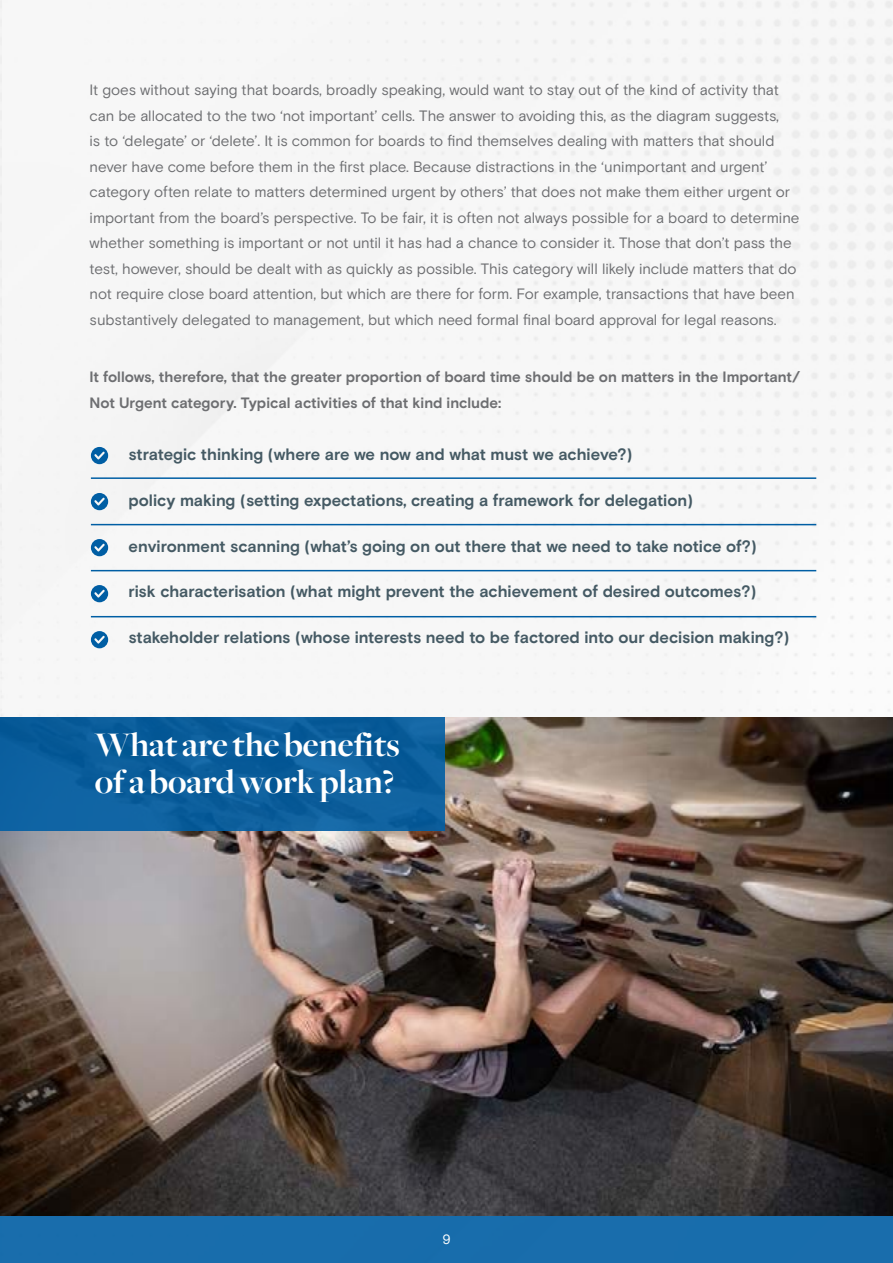
<style>
.page{position:relative;width:893px;height:1263px;background:#fff}
.page>*{position:absolute;margin:0;border:0;box-sizing:border-box;transform-origin:0 0}
.t1{font:700 35.7px/37px "Freight Big";color:#fff}
.t2{font:700 16.5px "Basis Grotesque Pro";letter-spacing:-.005em;color:#455a64}
.t3{font:15px/25.5px "Basis Grotesque Pro";letter-spacing:-.005em;color:#6d6e71}
.t4{font:700 15px/25.5px "Basis Grotesque Pro";color:#6d6e71}
.t5{font:13.5px "Basis Grotesque Pro";color:#fff}
</style>
<div class="page">
<img style="left:0;top:0;width:893px;height:718px">
<svg style="left:91px;top:447px;width:17px;height:17px"></svg>
<svg style="left:91px;top:539px;width:17px;height:17px"></svg>
<svg style="left:91px;top:493px;width:17px;height:17px"></svg>
<svg style="left:91px;top:585px;width:17px;height:17px"></svg>
<svg style="left:91px;top:631px;width:17px;height:17px"></svg>
<hr style="left:91px;top:477px;width:725px;height:2px;background:#005ea4">
<hr style="left:91px;top:524px;width:725px;height:1px;background:#005ea4">
<hr style="left:91px;top:570px;width:725px;height:1px;background:#005ea4">
<hr style="left:91px;top:616px;width:725px;height:1px;background:#005ea4">
<img style="left:0;top:718px;width:893px;height:498px">
<div style="left:0;top:718px;width:445px;height:113px;background:#0c5f9d"></div>
<div style="left:0;top:1216px;width:893px;height:47px;background:#186dac"></div>
<p class="t3" style="left:90px;top:78px;width:711px">It goes without saying that boards, broadly speaking, would want to stay out of the kind of activity that can be allocated to the two ‘not important’ cells. The answer to avoiding this, as the diagram suggests,<br>is to ‘delegate’ or ‘delete’. It is common for boards to find themselves dealing with matters that should never have come before them in the first place. Because distractions in the ‘unimportant and urgent’ category often relate to matters determined urgent by others’ that does not make them either urgent or important from the board’s perspective. To be fair, it is often not always possible for a board to determine whether something is important or not until it has had a chance to consider it. Those that don’t pass the test, however, should be dealt with as quickly as possible. This category will likely include matters that do not require close board attention, but which are there for form. For example, transactions that have been substantively delegated to management, but which need formal final board approval for legal reasons.</p>
<p class="t4" style="left:90px;top:365px;width:712px">It follows, therefore, that the greater proportion of board time should be on matters in the Important/<br>Not Urgent category. Typical activities of that kind include:</p>
<p class="t2" style="left:129px;top:445px;width:505px">strategic thinking (where are we now and what must we achieve?)</p>
<p class="t2" style="left:129px;top:490px;width:566px">policy making (setting expectations, creating a framework for delegation)</p>
<p class="t2" style="left:129px;top:536px;width:630px">environment scanning (what’s going on out there that we need to take notice of?)</p>
<p class="t2" style="left:129px;top:582px;width:629px">risk characterisation (what might prevent the achievement of desired outcomes?)</p>
<p class="t2" style="left:129px;top:628px;width:662px">stakeholder relations (whose interests need to be factored into our decision making?)</p>
<h1 class="t1" style="left:95px;top:727px;width:307px">What are the benefits of a board work plan?</h1>
<p class="t5" style="left:442px;top:1232px;width:10px">9</p>
</div>
